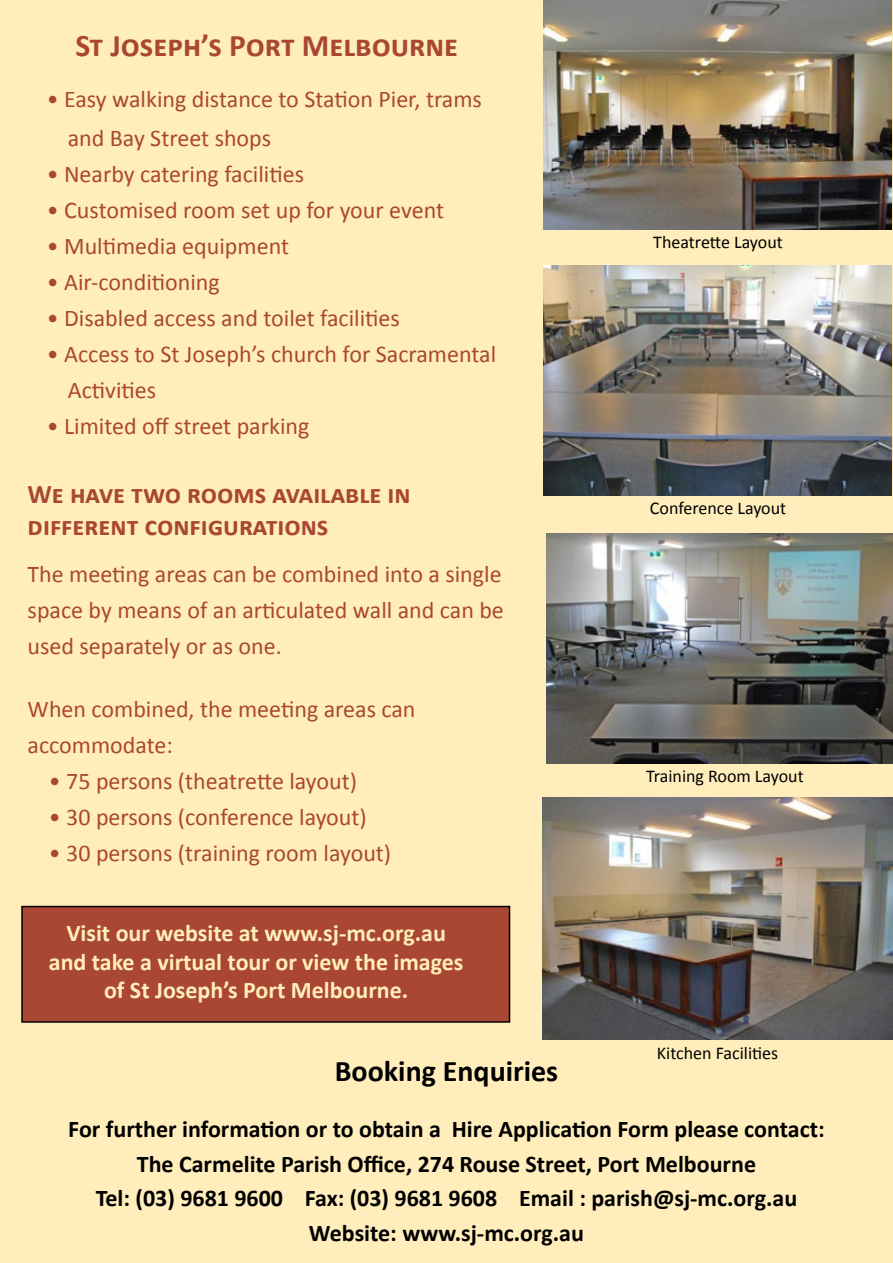
<style>
.page{position:relative;width:893px;height:1263px;background:#feb}
.page>*{position:absolute;margin:0;border:0;box-sizing:border-box;transform-origin:0 0}
.t1{font:700 31.5px "Calibri";color:#aa4732}
.t2{font:700 30px "Calibri";color:#000}
.t3{font:700 27px/32.4px "Calibri";color:#aa4732}
.t4{font:24px/36px "Calibri";color:#aa4732}
.t5{font:700 24px/34.5px "Calibri";color:#000;text-align:center}
.t6{font:700 24px/28.8px "Calibri";color:#feb;text-align:center}
.t7{font:18px "Calibri";color:#000}
</style>
<div class="page">
<img style="left:543px;top:0;width:349px;height:230px">
<img style="left:543px;top:266px;width:349px;height:229px">
<img style="left:546px;top:534px;width:347px;height:229px">
<img style="left:543px;top:797px;width:350px;height:243px">
<div style="left:22px;top:906px;width:487px;height:116px;background:#aa4732"></div>
<div style="left:21px;top:906px;width:489px;height:117px;border:2px solid #000"></div>
<h1 class="t1" style="left:75px;top:25px;width:384px">St Joseph’s Port Melbourne</h1>
<p class="t4" style="left:68px;top:80px;width:416px;line-height:39px;text-indent:-21px">• Easy walking distance to Station Pier, trams and Bay Street shops</p>
<p class="t4" style="left:47px;top:156px;width:259px">• Nearby catering facilities</p>
<p class="t4" style="left:47px;top:192px;width:399px">• Customised room set up for your event</p>
<p class="t4" style="left:47px;top:228px;width:244px">• Multimedia equipment</p>
<p class="t4" style="left:47px;top:264px;width:175px">• Air-conditioning</p>
<p class="t4" style="left:47px;top:300px;width:355px">• Disabled access and toilet facilities</p>
<p class="t4" style="left:68px;top:336px;width:430px;text-indent:-21px">• Access to St Joseph’s church for Sacramental<br>Activities</p>
<p class="t4" style="left:47px;top:408px;width:264px">• Limited off street parking</p>
<p class="t3" style="left:28px;top:478px;width:384px">We have two rooms available in different configurations</p>
<p class="t4" style="left:28px;top:556px;width:478px;text-align:justify">The meeting areas can be combined into a single space by means of an articulated wall and can be used separately or as one.</p>
<p class="t4" style="left:28px;top:691px;width:389px">When combined, the meeting areas can accommodate:</p>
<p class="t4" style="left:49px;top:763px;width:310px">• 75 persons (theatrette layout)</p>
<p class="t4" style="left:49px;top:799px;width:319px">• 30 persons (conference layout)</p>
<p class="t4" style="left:49px;top:835px;width:344px">• 30 persons (training room layout)</p>
<p class="t6" style="left:49px;top:918px;width:416px">Visit our website at www.sj-mc.org.au and take a virtual tour or view the images of St Joseph’s Port Melbourne.</p>
<p class="t7" style="left:653px;top:231px;width:131px">Theatrette Layout</p>
<p class="t7" style="left:650px;top:497px;width:138px">Conference Layout</p>
<p class="t7" style="left:646px;top:765px;width:159px">Training Room Layout</p>
<p class="t7" style="left:657px;top:1041px;width:123px">Kitchen Facilities</p>
<p class="t2" style="left:335px;top:1052px;width:225px">Booking Enquiries</p>
<p class="t5" style="left:68px;top:1112px;width:758px">For further information or to obtain a Hire Application Form please contact:<br>The Carmelite Parish Office, 274 Rouse Street, Port Melbourne<br>Tel: (03) 9681 9600 Fax: (03) 9681 9608 Email : parish@sj-mc.org.au Website: www.sj-mc.org.au</p>
</div>
